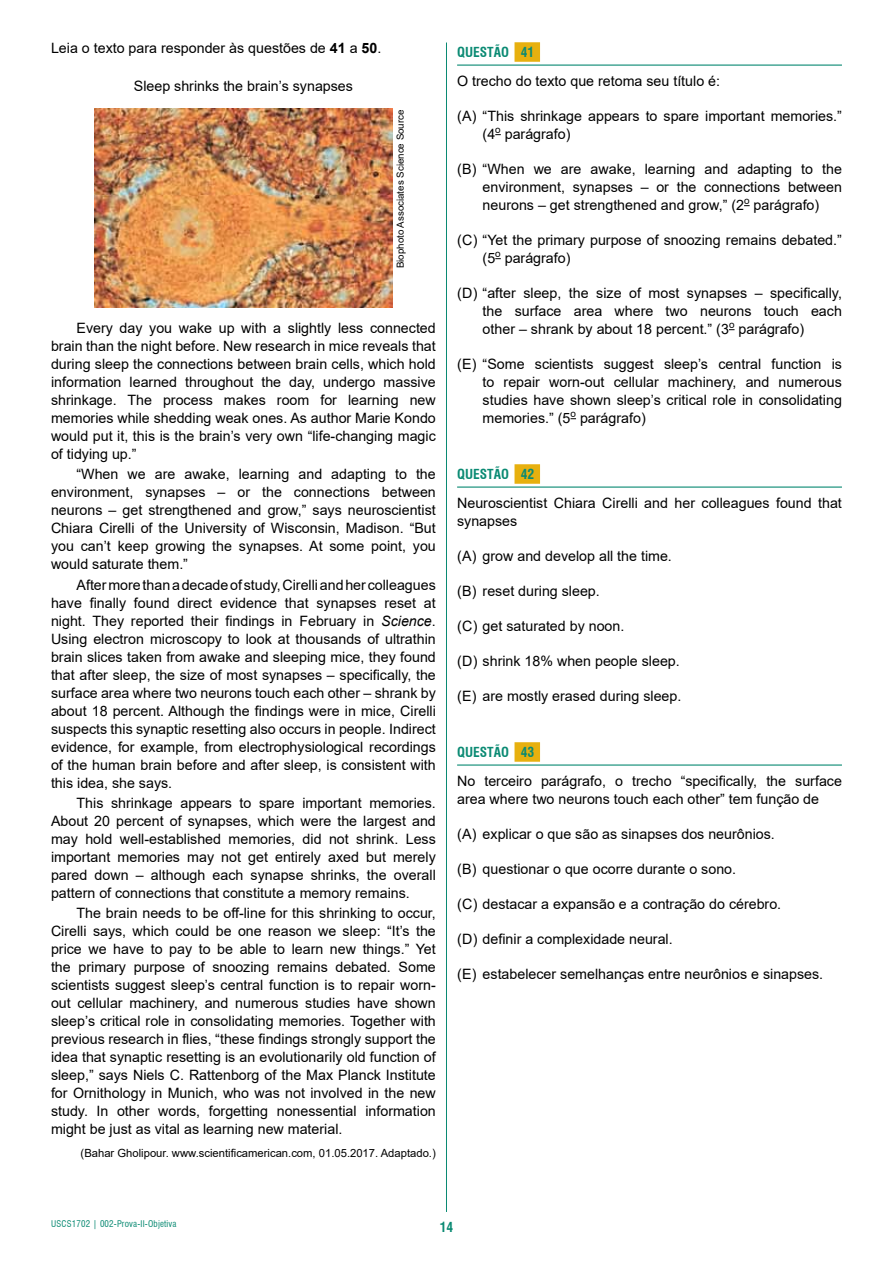
<style>
.page{position:relative;width:893px;height:1263px;background:#fff}
.page>*{position:absolute;margin:0;border:0;box-sizing:border-box;transform-origin:0 0}
.t1{font:14.25px/18px "Arial";color:#000;text-align:justify}
.t2{font:700 condensed 13.5px "Swiss 721 BT";color:#0a8a73}
.t3{font:11.25px "Arial";color:#000}
.t4{font:9.75px "Arial";color:#000}
.t5{font:condensed 9px "Swiss 721 BT";letter-spacing:.02em;color:#0a8a73}
.s1{font-weight:700}
.s2{font-style:italic}
</style>
<div class="page">
<hr style="left:446px;top:43px;width:1px;height:1169px;background:#0a8a73">
<hr style="left:457px;top:65px;width:385px;height:1px;background:#0a8a73">
<div style="left:514px;top:42px;width:26px;height:20px;background:#e7b00f"></div>
<hr style="left:457px;top:486px;width:385px;height:2px;background:#0a8a73">
<div style="left:514px;top:464px;width:26px;height:20px;background:#e7b00f"></div>
<hr style="left:457px;top:764px;width:385px;height:2px;background:#0a8a73">
<div style="left:514px;top:742px;width:26px;height:20px;background:#e7b00f"></div>
<img style="left:95px;top:109px;width:297px;height:198px">
<p class="t1" style="left:51px;top:39px;width:332px">Leia o texto para responder às questões de <span class="s1">41</span> a <span class="s1">50</span>.</p>
<p class="t1" style="left:134px;top:77px;width:221px">Sleep shrinks the brain’s synapses</p>
<p class="t4" style="left:394px;top:268px;width:160px;rotate:-90deg">Biophoto Associates Science Source</p>
<p class="t1" style="left:51px;top:319px;width:386px;text-indent:26px">Every day you wake up with a slightly less connected brain than the night before. New research in mice reveals that during sleep the connections between brain cells, which hold information learned throughout the day, undergo massive shrinkage. The process makes room for learning new memories while shedding weak ones. As author Marie Kondo would put it, this is the brain’s very own “life-changing magic of tidying up.”</p>
<p class="t1" style="left:51px;top:465px;width:386px;text-indent:26px">“When we are awake, learning and adapting to the environment, synapses – or the connections between neurons – get strengthened and grow,” says neuroscientist Chiara Cirelli of the University of Wisconsin, Madison. “But you can’t keep growing the synapses. At some point, you would saturate them.”</p>
<p class="t1" style="left:51px;top:575px;width:386px;text-indent:26px">After more than a decade of study, Cirelli and her colleagues have finally found direct evidence that synapses reset at night. They reported their findings in February in <span class="s2">Science</span>.<br>Using electron microscopy to look at thousands of ultrathin brain slices taken from awake and sleeping mice, they found that after sleep, the size of most synapses – specifically, the surface area where two neurons touch each other – shrank by about 18 percent. Although the findings were in mice, Cirelli suspects this synaptic resetting also occurs in people. Indirect evidence, for example, from electrophysiological recordings of the human brain before and after sleep, is consistent with this idea, she says.</p>
<p class="t1" style="left:51px;top:793px;width:386px;text-indent:26px">This shrinkage appears to spare important memories.<br>About 20 percent of synapses, which were the largest and may hold well-established memories, did not shrink. Less important memories may not get entirely axed but merely pared down – although each synapse shrinks, the overall pattern of connections that constitute a memory remains.</p>
<p class="t1" style="left:51px;top:904px;width:386px;text-indent:26px">The brain needs to be off-line for this shrinking to occur, Cirelli says, which could be one reason we sleep: “It’s the price we have to pay to be able to learn new things.” Yet the primary purpose of snoozing remains debated. Some scientists suggest sleep’s central function is to repair worn&shy;out cellular machinery, and numerous studies have shown sleep’s critical role in consolidating memories. Together with previous research in flies, “these findings strongly support the idea that synaptic resetting is an evolutionarily old function of sleep,” says Niels C. Rattenborg of the Max Planck Institute for Ornithology in Munich, who was not involved in the new study. In other words, forgetting nonessential information might be just as vital as learning new material.</p>
<p class="t3" style="left:81px;top:1146px;width:357px">(Bahar Gholipour. www.scientificamerican.com, 01.05.2017. Adaptado.)</p>
<p class="t2" style="left:457px;top:44px;width:16px">QUEST</p>
<p class="t2" style="left:494px;top:44px;width:42px">ÃO 41</p>
<p class="t1" style="left:457px;top:72px;width:264px">O trecho do texto que retoma seu título é:</p>
<p class="t1" style="left:483px;top:107px;width:361px;text-indent:-26px">(A) “This shrinkage appears to spare important memories.” (4<sup>o</sup> parágrafo)</p>
<p class="t1" style="left:483px;top:160px;width:361px;text-indent:-26px">(B) “When we are awake, learning and adapting to the environment, synapses – or the connections between neurons – get strengthened and grow,” (2<sup>o</sup> parágrafo)</p>
<p class="t1" style="left:483px;top:231px;width:361px;text-indent:-26px">(C) “Yet the primary purpose of snoozing remains debated.” (5<sup>o</sup> parágrafo)</p>
<p class="t1" style="left:483px;top:284px;width:361px;text-indent:-26px">(D) “after sleep, the size of most synapses – specifically, the surface area where two neurons touch each other – shrank by about 18 percent.” (3<sup>o</sup> parágrafo)</p>
<p class="t1" style="left:483px;top:355px;width:361px;text-indent:-26px">(E) “Some scientists suggest sleep’s central function is to repair worn-out cellular machinery, and numerous studies have shown sleep’s critical role in consolidating memories.” (5<sup>o</sup> parágrafo)</p>
<p class="t2" style="left:457px;top:466px;width:16px">QUEST</p>
<p class="t2" style="left:494px;top:466px;width:42px">ÃO 42</p>
<p class="t1" style="left:457px;top:494px;width:386px">Neuroscientist Chiara Cirelli and her colleagues found that synapses</p>
<p class="t1" style="left:457px;top:547px;width:216px">(A) grow and develop all the time.</p>
<p class="t1" style="left:457px;top:582px;width:144px">(B) reset during sleep.</p>
<p class="t1" style="left:457px;top:617px;width:169px">(C) get saturated by noon.</p>
<p class="t1" style="left:457px;top:652px;width:224px">(D) shrink 18% when people sleep.</p>
<p class="t1" style="left:457px;top:687px;width:226px">(E) are mostly erased during sleep.</p>
<p class="t2" style="left:457px;top:744px;width:16px">QUEST</p>
<p class="t2" style="left:494px;top:744px;width:42px">ÃO 43</p>
<p class="t1" style="left:457px;top:772px;width:386px">No terceiro parágrafo, o trecho “specifically, the surface area where two neurons touch each other” tem função de</p>
<p class="t1" style="left:457px;top:825px;width:319px">(A) explicar o que são as sinapses dos neurônios.</p>
<p class="t1" style="left:457px;top:860px;width:280px">(B) questionar o que ocorre durante o sono.</p>
<p class="t1" style="left:457px;top:895px;width:326px">(C) destacar a expansão e a contração do cérebro.</p>
<p class="t1" style="left:457px;top:930px;width:217px">(D) definir a complexidade neural.</p>
<p class="t1" style="left:457px;top:965px;width:368px">(E) estabelecer semelhanças entre neurônios e sinapses.</p>
<p class="t5" style="left:51px;top:1218px;width:127px">USCS1702 | 002-Prova-II-Objetiva</p>
<p class="t2" style="left:440px;top:1219px;width:15px">14</p>
</div>
